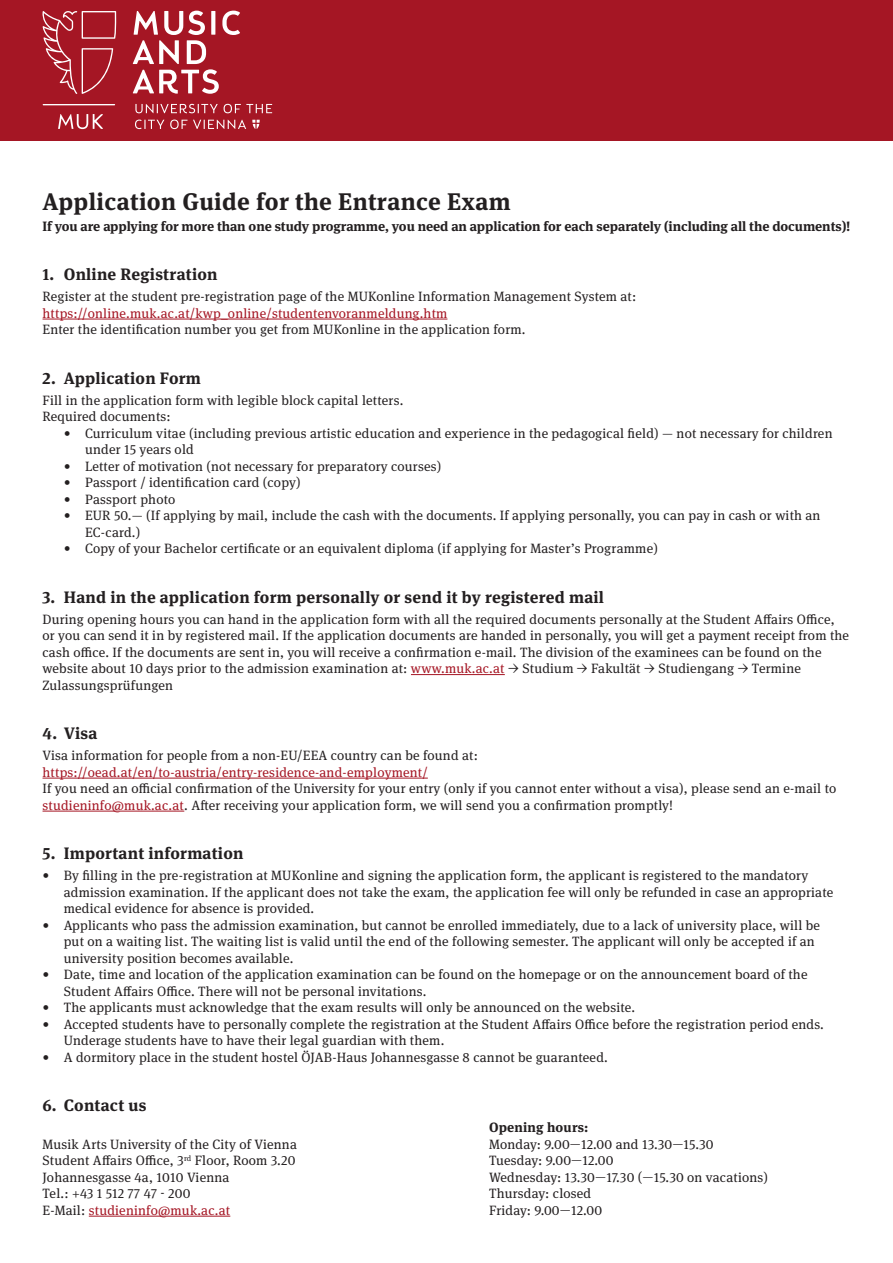
<style>
.page{position:relative;width:893px;height:1263px;background:#fff}
.page>*{position:absolute;margin:0;border:0;box-sizing:border-box;transform-origin:0 0}
.t1{font:700 24px "Meta Serif Pro";letter-spacing:.015em;color:#231f20}
.t2{font:700 16.5px "Meta Serif Pro";letter-spacing:.015em;color:#231f20}
.t3{font:13.5px/16.5px "Meta Serif Pro";letter-spacing:.015em;color:#231f20}
.t4{font:13.5px "Meta Serif Pro";letter-spacing:.015em;color:#a51624}
.t5{font:700 13.5px "Meta Serif Pro";letter-spacing:-.005em;color:#231f20}
.t6{font:700 13.5px "Meta Serif Pro";letter-spacing:.015em;color:#231f20}
.s1{color:#a51624}
.s2{color:#231f20}
</style>
<div class="page">
<div style="left:0;top:0;width:893px;height:141px;background:#a51624"></div>
<svg style="left:133px;top:11px;width:107px;height:83px"></svg>
<svg style="left:135px;top:104px;width:83px;height:9px"></svg>
<svg style="left:224px;top:104px;width:48px;height:9px"></svg>
<svg style="left:135px;top:120px;width:29px;height:9px"></svg>
<svg style="left:170px;top:120px;width:17px;height:9px"></svg>
<svg style="left:193px;top:120px;width:53px;height:9px"></svg>
<svg style="left:252px;top:120px;width:8px;height:9px"></svg>
<svg style="left:43px;top:11px;width:73px;height:83px"></svg>
<hr style="left:43px;top:104px;width:72px;height:1px;background:#fff">
<svg style="left:58px;top:114px;width:45px;height:15px"></svg>
<hr style="left:43px;top:319px;width:404px;height:1px;background:#a51624">
<hr style="left:411px;top:674px;width:94px;height:1px;background:#a51624">
<hr style="left:43px;top:778px;width:385px;height:1px;background:#a51624">
<hr style="left:43px;top:811px;width:141px;height:1px;background:#a51624">
<hr style="left:89px;top:1216px;width:141px;height:1px;background:#a51624">
<h1 class="t1" style="left:43px;top:182px;width:470px">Application Guide for the Entrance Exam</h1>
<p class="t5" style="left:43px;top:215px;width:809px">If you are applying for more than one study programme, you need an application for each separately (including all the documents)!</p>
<p class="t2" style="left:43px;top:261px;width:177px">1. Online Registration</p>
<p class="t3" style="left:43px;top:288px;width:595px">Register at the student pre-registration page of the MUKonline Information Management System at:</p>
<p class="t4" style="left:43px;top:303px;width:406px">https://online.muk.ac.at/kwp_online/studentenvoranmeldung.htm</p>
<p class="t3" style="left:43px;top:321px;width:484px">Enter the identification number you get from MUKonline in the application form.</p>
<p class="t2" style="left:43px;top:365px;width:160px">2. Application Form</p>
<p class="t3" style="left:43px;top:391px;width:362px">Fill in the application form with legible block capital letters.<br>Required documents:</p>
<p class="t3" style="left:85px;top:424px;width:749px;text-indent:-21px">• Curriculum vitae (including previous artistic education and experience in the pedagogical field) — not necessary for children under 15 years old</p>
<p class="t3" style="left:64px;top:457px;width:379px">• Letter of motivation (not necessary for preparatory courses)</p>
<p class="t3" style="left:64px;top:474px;width:238px">• Passport / identification card (copy)</p>
<p class="t3" style="left:64px;top:490px;width:113px">• Passport photo</p>
<p class="t3" style="left:85px;top:507px;width:737px;text-indent:-21px">• EUR 50.— (If applying by mail, include the cash with the documents. If applying personally, you can pay in cash or with an<br>EC-card.)</p>
<p class="t3" style="left:64px;top:540px;width:596px">• Copy of your Bachelor certificate or an equivalent diploma (if applying for Master’s Programme)</p>
<p class="t2" style="left:43px;top:584px;width:563px">3. Hand in the application form personally or send it by registered mail</p>
<p class="t3" style="left:43px;top:610px;width:808px">During opening hours you can hand in the application form with all the required documents personally at the Student Affairs Office, or you can send it in by registered mail. If the application documents are handed in personally, you will get a payment receipt from the cash office. If the documents are sent in, you will receive a confirmation e-mail. The division of the examinees can be found on the website about 10 days prior to the admission examination at: <span class="s1">www.muk.ac.at</span> → Studium → Fakultät → Studiengang → Termine Zulassungsprüfungen</p>
<p class="t2" style="left:43px;top:720px;width:56px">4. Visa</p>
<p class="t3" style="left:43px;top:747px;width:437px">Visa information for people from a non-EU/EEA country can be found at:</p>
<p class="t4" style="left:43px;top:762px;width:387px">https://oead.at/en/to-austria/entry-residence-and-employment/</p>
<p class="t3" style="left:43px;top:780px;width:795px">If you need an official confirmation of the University for your entry (only if you cannot enter without a visa), please send an e-mail to <span class="s1">studieninfo@muk.ac.at</span>. After receiving your application form, we will send you a confirmation promptly!</p>
<p class="t2" style="left:43px;top:840px;width:202px">5. Important information</p>
<p class="t3" style="left:64px;top:867px;width:771px;text-indent:-21px">• By filling in the pre-registration at MUKonline and signing the application form, the applicant is registered to the mandatory admission examination. If the applicant does not take the exam, the application fee will only be refunded in case an appropriate medical evidence for absence is provided.</p>
<p class="t3" style="left:64px;top:916px;width:758px;text-indent:-21px">• Applicants who pass the admission examination, but cannot be enrolled immediately, due to a lack of university place, will be put on a waiting list. The waiting list is valid until the end of the following semester. The applicant will only be accepted if an university position becomes available.</p>
<p class="t3" style="left:64px;top:966px;width:745px;text-indent:-21px">• Date, time and location of the application examination can be found on the homepage or on the announcement board of the<br>Student Affairs Office. There will not be personal invitations.</p>
<p class="t3" style="left:43px;top:999px;width:594px">• The applicants must acknowledge that the exam results will only be announced on the website.</p>
<p class="t3" style="left:64px;top:1015px;width:762px;text-indent:-21px">• Accepted students have to personally complete the registration at the Student Affairs Office before the registration period ends.<br>Underage students have to have their legal guardian with them.</p>
<p class="t3" style="left:43px;top:1048px;width:567px">• A dormitory place in the student hostel ÖJAB-Haus Johannesgasse 8 cannot be guaranteed.</p>
<p class="t2" style="left:43px;top:1092px;width:105px">6. Contact us</p>
<p class="t6" style="left:489px;top:1117px;width:101px">Opening hours:</p>
<p class="t3" style="left:43px;top:1135px;width:256px">Musik Arts University of the City of Vienna</p>
<p class="t3" style="left:489px;top:1135px;width:226px">Monday: 9.00—12.00 and 13.30—15.30</p>
<p class="t3" style="left:43px;top:1152px;width:254px">Student Affairs Office, 3<sup>rd</sup> Floor, Room 3.20</p>
<p class="t3" style="left:489px;top:1152px;width:126px">Tuesday: 9.00—12.00</p>
<p class="t3" style="left:43px;top:1168px;width:188px">Johannesgasse 4a, 1010 Vienna</p>
<p class="t3" style="left:489px;top:1168px;width:281px">Wednesday: 13.30—17.30 (—15.30 on vacations)</p>
<p class="t3" style="left:43px;top:1185px;width:150px">Tel.: +43 1 512 77 47 - 200</p>
<p class="t3" style="left:489px;top:1185px;width:104px">Thursday: closed</p>
<p class="t4" style="left:43px;top:1200px;width:189px"><span class="s2">E-Mail:</span> studieninfo@muk.ac.at</p>
<p class="t3" style="left:489px;top:1201px;width:115px">Friday: 9.00—12.00</p>
</div>
